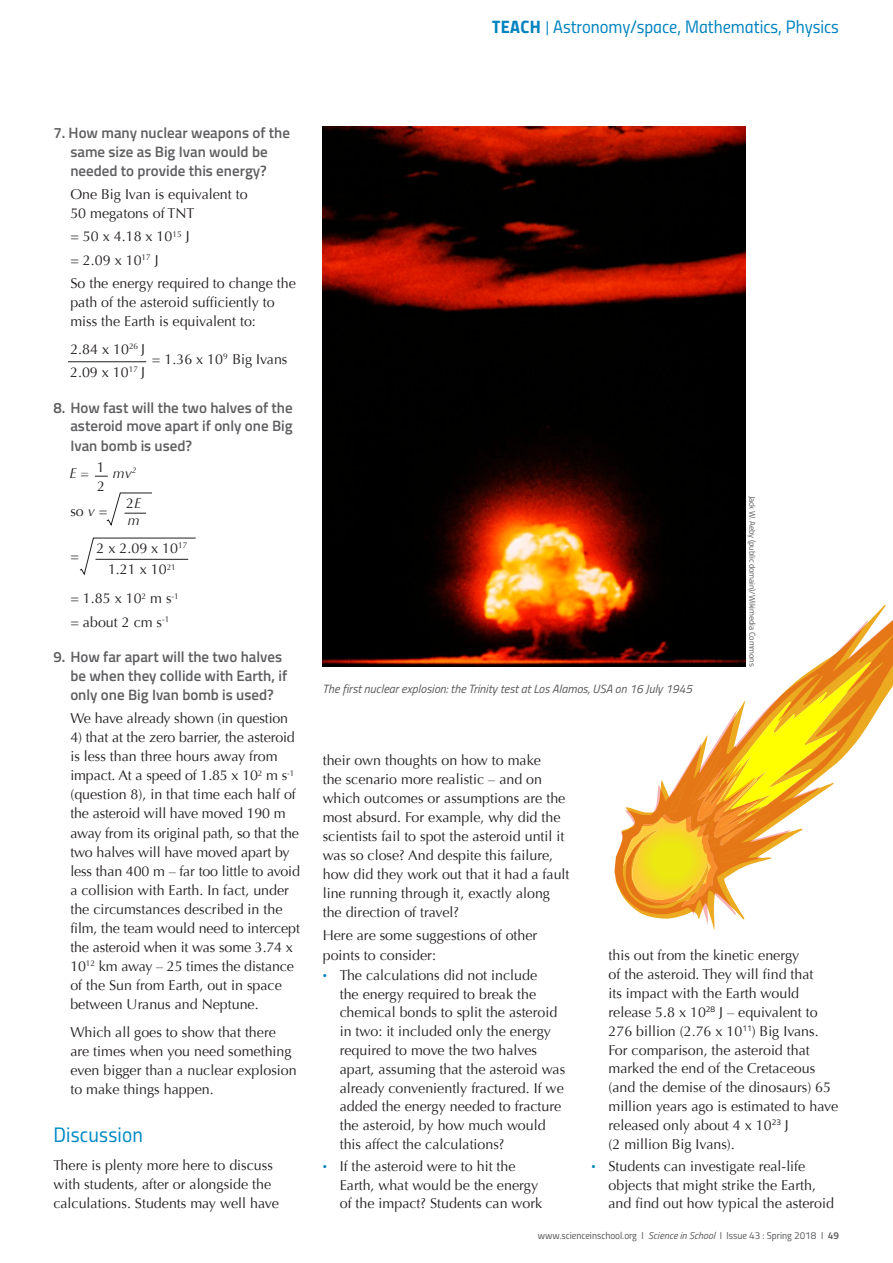
<style>
.page{position:relative;width:893px;height:1263px;background:#fff}
.page>*{position:absolute;margin:0;border:0;box-sizing:border-box;transform-origin:0 0}
.t1{font:21px "Titillium Regular Upright";letter-spacing:.01em;color:#008ac4}
.t2{font:18px "Titillium Regular Upright";color:#0083bf}
.t3{font:600 15px/18.8px "Titillium Web";color:#5f5f62;text-align:center}
.t4{font:14.25px/19px "Optima";color:#231f20}
.t5{font:italic 14.25px/16.5px "Optima";color:#231f20}
.t6{font:italic 12px "Titillium Web";color:#57585a}
.t7{font:10.05px "Titillium Regular Upright";color:#57585a}
.t8{font:8.25px "Titillium Web";letter-spacing:-.01em;color:#57585a}
.s1{font-family:"Titillium Bold Upright"}
.s2{font-size:15px}
.s3{font-style:italic}
.s4{font-style:normal}
.s5{font-weight:900;color:#0083bf}
.s6{font-family:"Titillium Web";font-style:italic}
.s7{font-family:"Titillium Semibold Upright"}
</style>
<div class="page">
<svg style="left:95px;top:476px;width:13px;height:1px"></svg>
<svg style="left:106px;top:492px;width:46px;height:34px"></svg>
<svg style="left:79px;top:537px;width:117px;height:39px"></svg>
<hr style="left:96px;top:559px;width:92px;height:1px;background:#231f20">
<img style="left:323px;top:127px;width:422px;height:539px">
<svg style="left:614px;top:570px;width:132px;height:360px"></svg>
<svg style="left:615px;top:588px;width:278px;height:337px"></svg>
<svg style="left:624px;top:662px;width:247px;height:245px"></svg>
<hr style="left:68px;top:361px;width:78px;height:1px;background:#231f20">
<p class="t2" style="left:492px;top:14px;width:348px"><span class="s1">TEACH</span> <span class="s2">|</span> Astronomy/space, Mathematics, Physics</p>
<p class="t3" style="left:53px;top:123px;width:238px">7. How many nuclear weapons of the same size as Big Ivan would be needed to provide this energy?</p>
<p class="t4" style="left:70px;top:185px;width:179px">One Big Ivan is equivalent to<br>50 megatons of TNT</p>
<p class="t4" style="left:70px;top:225px;width:227px;line-height:23.2px">= 50 x 4.18 x 10<sup>15</sup> J<br>= 2.09 x 10<sup>17</sup> J<br>So the energy required to change the</p>
<p class="t4" style="left:70px;top:293px;width:206px">path of the asteroid sufficiently to miss the Earth is equivalent to:</p>
<p class="t4" style="left:70px;top:339px;width:76px">2.84 x 10<sup>26</sup> J</p>
<p class="t4" style="left:152px;top:350px;width:137px">= 1.36 x 10<sup>9</sup> Big Ivans</p>
<p class="t3" style="left:70px;top:397px;width:224px;text-align:justify;text-indent:-17px">8. How fast will the two halves of the asteroid move apart if only one Big Ivan bomb is used?</p>
<p class="t5" style="left:69px;top:465px;width:68px">E = <sup>1</sup> mv<sup>2</sup></p>
<p class="t4" style="left:70px;top:502px;width:39px">so <span class="s3">v</span> =</p>
<p class="t4" style="left:70px;top:547px;width:10px">=</p>
<p class="t4" style="left:70px;top:587px;width:110px;line-height:23.2px">= 1.85 x 10<sup>2</sup> m s<sup>-1 </sup>= about 2 cm s<sup>-1</sup></p>
<p class="t3" style="left:70px;top:647px;width:218px;text-align:left;text-indent:-17px">9. How far apart will the two halves be when they collide with Earth, if only one Big Ivan bomb is used?</p>
<p class="t4" style="left:70px;top:709px;width:219px">We have already shown (in question</p>
<p class="t4" style="left:70px;top:728px;width:231px">4) that at the zero barrier, the asteroid is less than three hours away from impact. At a speed of 1.85 x 10<sup>2</sup> m s<sup>-1 </sup>(question 8), in that time each half of the asteroid will have moved 190 m away from its original path, so that the two halves will have moved apart by less than 400 m – far too little to avoid a collision with Earth. In fact, under the circumstances described in the film, the team would need to intercept the asteroid when it was some 3.74 x 10<sup>12</sup> km away – 25 times the distance of the Sun from Earth, out in space between Uranus and Neptune.</p>
<p class="t4" style="left:70px;top:1022px;width:228px">Which all goes to show that there are times when you need something even bigger than a nuclear explosion to make things happen.</p>
<h1 class="t1" style="left:53px;top:1119px;width:91px">Discussion</h1>
<p class="t4" style="left:53px;top:1156px;width:227px">There is plenty more here to discuss with students, after or alongside the calculations. Students may well have</p>
<p class="t4" style="left:70px;top:363px;width:77px">2.09 x 10<sup>17</sup> J</p>
<p class="t4" style="left:97px;top:477px;width:9px">2</p>
<p class="t5" style="left:126px;top:495px;width:17px"><span class="s4">2</span>E m</p>
<p class="t4" style="left:97px;top:538px;width:92px;line-height:21.1px;text-align:center">2 x 2.09 x 10<sup>17<br></sup>1.21 x 10<sup>21</sup></p>
<p class="t6" style="left:323px;top:680px;width:371px">The first nuclear explosion: the Trinity test at Los Alamos, USA on 16 July 1945</p>
<p class="t8" style="left:758px;top:496px;width:172px;rotate:90deg">Jack W. Aeby (public domain)/Wikimedia Commons</p>
<p class="t4" style="left:323px;top:750px;width:248px">their own thoughts on how to make<br>the scenario more realistic – and on which outcomes or assumptions are the most absurd. For example, why did the scientists fail to spot the asteroid until it was so close? And despite this failure, how did they work out that it had a fault line running through it, exactly along the direction of travel?</p>
<p class="t4" style="left:323px;top:926px;width:216px">Here are some suggestions of other points to consider:</p>
<p class="t4" style="left:340px;top:966px;width:227px;text-indent:-17px"><span class="s5">·</span> The calculations did not include<br>the energy required to break the chemical bonds to split the asteroid in two: it included only the energy required to move the two halves apart, assuming that the asteroid was already conveniently fractured. If we added the energy needed to fracture the asteroid, by how much would this affect the calculations?</p>
<p class="t4" style="left:340px;top:1157px;width:204px;text-indent:-17px"><span class="s5">·</span> If the asteroid were to hit the<br>Earth, what would be the energy of the impact? Students can work</p>
<p class="t4" style="left:608px;top:946px;width:231px">this out from the kinetic energy<br>of the asteroid. They will find that<br>its impact with the Earth would release 5.8 x 10<sup>28</sup> J – equivalent to<br>276 billion (2.76 x 10<sup>11</sup>) Big Ivans.<br>For comparison, the asteroid that marked the end of the Cretaceous (and the demise of the dinosaurs) 65 million years ago is estimated to have released only about 4 x 10<sup>23</sup> J<br>(2 million Big Ivans).</p>
<p class="t4" style="left:608px;top:1157px;width:227px;text-indent:-17px"><span class="s5">·</span> Students can investigate real-life objects that might strike the Earth, and find out how typical the asteroid</p>
<p class="t7" style="left:538px;top:1228px;width:303px">www.scienceinschool.org I <span class="s6">Science in School</span> I Issue 43 : Spring 2018 I <span class="s7">49</span></p>
</div>
